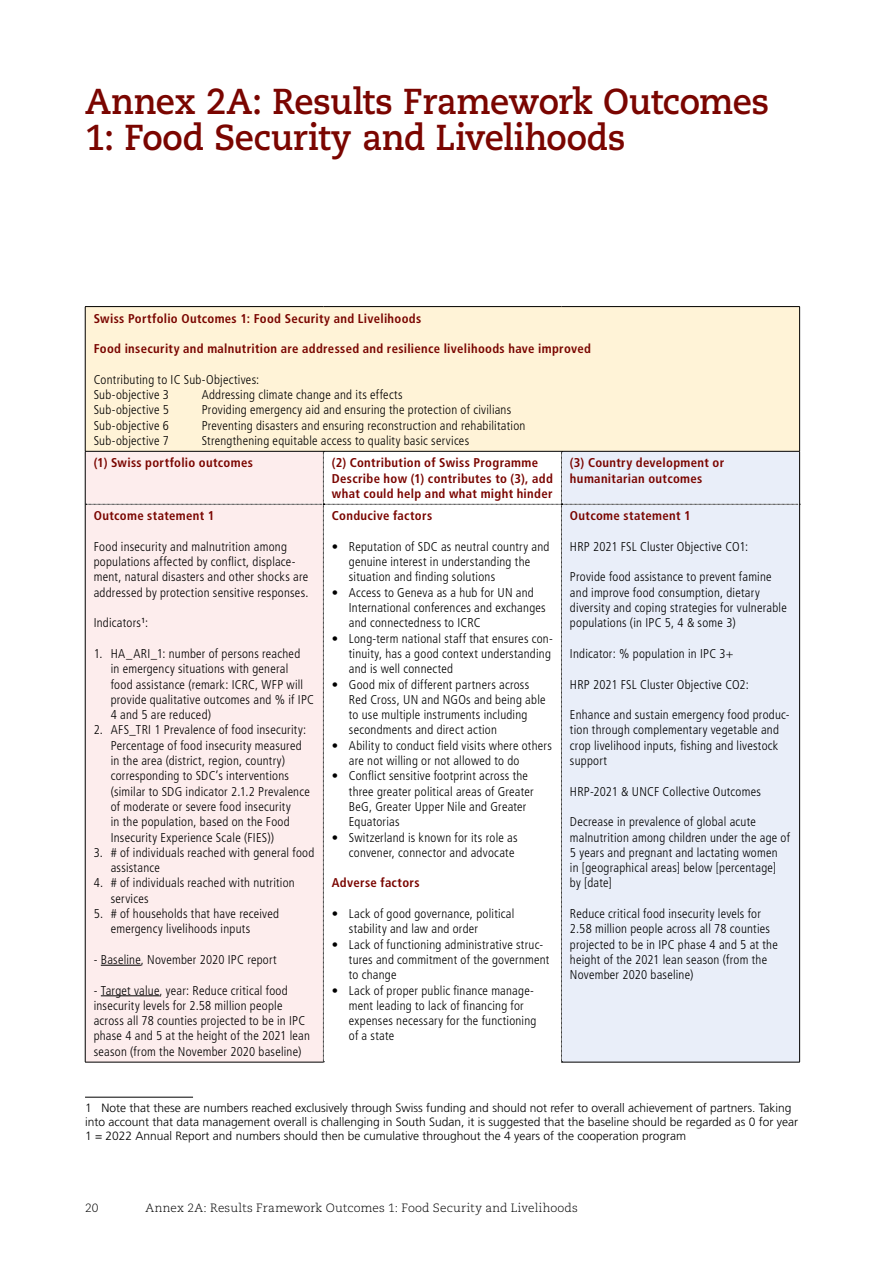
<style>
.page{position:relative;width:893px;height:1263px;background:#fff}
.page>*{position:absolute;margin:0;border:0;box-sizing:border-box;transform-origin:0 0}
.t1{font:700 36px/36px "Caecilia LT Pro 75";letter-spacing:-.01em;color:#7a0500;scale:.95 1}
.t2{font:300 condensed 12.75px/15.3px "Frutiger LT Pro";letter-spacing:.02em;color:#000}
.t3{font:700 condensed 12.75px/15.3px "Frutiger LT Pro";letter-spacing:.025em;color:#7a0500}
.t4{font:300 12px/14.4px "Frutiger LT Pro";color:#000}
.t5{font:300 12px "Caecilia LT Pro 45";letter-spacing:.01em;color:#000}
</style>
<div class="page">
<div style="left:85px;top:307px;width:715px;height:144px;background:#fff3d7"></div>
<hr style="left:85px;top:306px;width:238px;height:1px;background:#000">
<hr style="left:85px;top:307px;width:1px;height:144px;background:#000">
<hr style="left:323px;top:306px;width:238px;height:1px;background:#000">
<hr style="left:561px;top:306px;width:239px;height:1px;background:#000">
<hr style="left:799px;top:307px;width:1px;height:144px;background:#000">
<hr style="left:85px;top:451px;width:1px;height:53px;background:#000">
<hr style="left:85px;top:504px;width:1px;height:558px;background:#000">
<svg style="left:86px;top:451px;width:714px;height:611px"></svg>
<hr style="left:799px;top:504px;width:1px;height:558px;background:#000">
<hr style="left:85px;top:1062px;width:239px;height:1px;background:#000">
<hr style="left:561px;top:1062px;width:239px;height:1px;background:#000">
<hr style="left:101px;top:965px;width:40px;height:1px;background:#000">
<hr style="left:101px;top:995px;width:59px;height:1px;background:#000">
<hr style="left:85px;top:1097px;width:108px;height:1px;background:#000">
<h1 class="t1" style="left:85px;top:83px;width:722px">Annex 2A: Results Framework Outcomes<br>1: Food Security and Livelihoods</h1>
<p class="t3" style="left:94px;top:310px;width:329px">Swiss Portfolio Outcomes 1: Food Security and Livelihoods</p>
<p class="t3" style="left:94px;top:341px;width:499px">Food insecurity and malnutrition are addressed and resilience livelihoods have improved</p>
<p class="t2" style="left:94px;top:372px;width:167px">Contributing to IC Sub-Objectives:<br>Sub-objective 3</p>
<p class="t2" style="left:202px;top:387px;width:203px">Addressing climate change and its effects</p>
<p class="t2" style="left:94px;top:402px;width:77px">Sub-objective 5</p>
<p class="t2" style="left:202px;top:402px;width:311px">Providing emergency aid and ensuring the protection of civilians</p>
<p class="t2" style="left:94px;top:418px;width:77px">Sub-objective 6</p>
<p class="t2" style="left:202px;top:418px;width:325px">Preventing disasters and ensuring reconstruction and rehabilitation</p>
<p class="t2" style="left:94px;top:433px;width:77px">Sub-objective 7</p>
<p class="t2" style="left:202px;top:433px;width:269px">Strengthening equitable access to quality basic services</p>
<p class="t3" style="left:94px;top:455px;width:161px">(1) Swiss portfolio outcomes</p>
<p class="t3" style="left:332px;top:455px;width:222px">(2) Contribution of Swiss Programme<br>Describe how (1) contributes to (3), add what could help and what might hinder</p>
<p class="t3" style="left:570px;top:455px;width:156px">(3) Country development or humanitarian outcomes</p>
<p class="t3" style="left:94px;top:508px;width:122px">Outcome statement 1</p>
<p class="t2" style="left:94px;top:539px;width:216px">Food insecurity and malnutrition among populations affected by conflict, displace&shy;ment, natural disasters and other shocks are addressed by protection sensitive responses.</p>
<p class="t2" style="left:94px;top:615px;width:56px">Indicators<sup>1</sup>:</p>
<p class="t2" style="left:111px;top:646px;width:205px;text-indent:-17px">1. HA_ARI_1: number of persons reached<br>in emergency situations with general<br>food assistance (remark: ICRC, WFP will provide qualitative outcomes and % if IPC 4 and 5 are reduced)</p>
<p class="t2" style="left:111px;top:722px;width:201px;text-indent:-17px">2. AFS_TRI 1 Prevalence of food insecurity:<br>Percentage of food insecurity measured in the area (district, region, country) corresponding to SDC’s interventions (similar to SDG indicator 2.1.2 Prevalence of moderate or severe food insecurity<br>in the population, based on the Food Insecurity Experience Scale (FIES))</p>
<p class="t2" style="left:111px;top:845px;width:205px;text-indent:-17px">3. # of individuals reached with general food assistance</p>
<p class="t2" style="left:111px;top:875px;width:186px;text-indent:-17px">4. # of individuals reached with nutrition services</p>
<p class="t2" style="left:111px;top:906px;width:170px;text-indent:-17px">5. # of households that have received emergency livelihoods inputs</p>
<p class="t2" style="left:94px;top:952px;width:185px">- Baseline, November 2020 IPC report</p>
<p class="t2" style="left:94px;top:983px;width:218px">- Target value, year: Reduce critical food insecurity levels for 2.58 million people across all 78 counties projected to be in IPC phase 4 and 5 at the height of the 2021 lean season (from the November 2020 baseline)</p>
<p class="t3" style="left:332px;top:508px;width:102px">Conducive factors</p>
<p class="t2" style="left:349px;top:539px;width:202px;text-indent:-17px">• Reputation of SDC as neutral country and genuine interest in understanding the situation and finding solutions</p>
<p class="t2" style="left:349px;top:585px;width:198px;text-indent:-17px">• Access to Geneva as a hub for UN and<br>International conferences and exchanges and connectedness to ICRC</p>
<p class="t2" style="left:349px;top:631px;width:206px;text-indent:-17px">• Long-term national staff that ensures con&shy;tinuity, has a good context understanding and is well connected</p>
<p class="t2" style="left:349px;top:677px;width:198px;text-indent:-17px">• Good mix of different partners across Red Cross, UN and NGOs and being able to use multiple instruments including secondments and direct action</p>
<p class="t2" style="left:349px;top:738px;width:205px;text-indent:-17px">• Ability to conduct field visits where others are not willing or not allowed to do</p>
<p class="t2" style="left:349px;top:768px;width:186px;text-indent:-17px">• Conflict sensitive footprint across the three greater political areas of Greater<br>BeG, Greater Upper Nile and Greater<br>Equatorias</p>
<p class="t2" style="left:332px;top:830px;width:187px;text-align:right">• Switzerland is known for its role as convener, connector and advocate</p>
<p class="t3" style="left:332px;top:875px;width:89px">Adverse factors</p>
<p class="t2" style="left:349px;top:906px;width:167px;text-indent:-17px">• Lack of good governance, political stability and law and order</p>
<p class="t2" style="left:349px;top:937px;width:202px;text-indent:-17px">• Lack of functioning administrative struc&shy;tures and commitment of the government to change</p>
<p class="t2" style="left:349px;top:983px;width:189px;text-indent:-17px">• Lack of proper public finance manage&shy;ment leading to lack of financing for expenses necessary for the functioning of a state</p>
<p class="t3" style="left:570px;top:508px;width:122px">Outcome statement 1</p>
<p class="t2" style="left:570px;top:539px;width:180px">HRP 2021 FSL Cluster Objective CO1:</p>
<p class="t2" style="left:570px;top:569px;width:218px">Provide food assistance to prevent famine and improve food consumption, dietary diversity and coping strategies for vulnerable populations (in IPC 5, 4 &amp; some 3)</p>
<p class="t2" style="left:570px;top:646px;width:165px">Indicator: % population in IPC 3+</p>
<p class="t2" style="left:570px;top:677px;width:180px">HRP 2021 FSL Cluster Objective CO2:</p>
<p class="t2" style="left:570px;top:707px;width:221px">Enhance and sustain emergency food produc&shy;tion through complementary vegetable and crop livelihood inputs, fishing and livestock support</p>
<p class="t2" style="left:570px;top:784px;width:192px">HRP-2021 &amp; UNCF Collective Outcomes</p>
<p class="t2" style="left:570px;top:814px;width:222px">Decrease in prevalence of global acute malnutrition among children under the age of 5 years and pregnant and lactating women<br>in [geographical areas] below [percentage] by [date]</p>
<p class="t2" style="left:570px;top:906px;width:209px">Reduce critical food insecurity levels for 2.58 million people across all 78 counties projected to be in IPC phase 4 and 5 at the height of the 2021 lean season (from the November 2020 baseline)</p>
<p class="t4" style="left:85px;top:1100px;width:715px">1 Note that these are numbers reached exclusively through Swiss funding and should not refer to overall achievement of partners. Taking into account that data management overall is challenging in South Sudan, it is suggested that the baseline should be regarded as 0 for year<br>1 = 2022 Annual Report and numbers should then be cumulative throughout the 4 years of the cooperation program</p>
<p class="t5" style="left:85px;top:1200px;width:15px">20</p>
<p class="t5" style="left:146px;top:1200px;width:434px">Annex 2A: Results Framework Outcomes 1: Food Security and Livelihoods</p>
</div>
